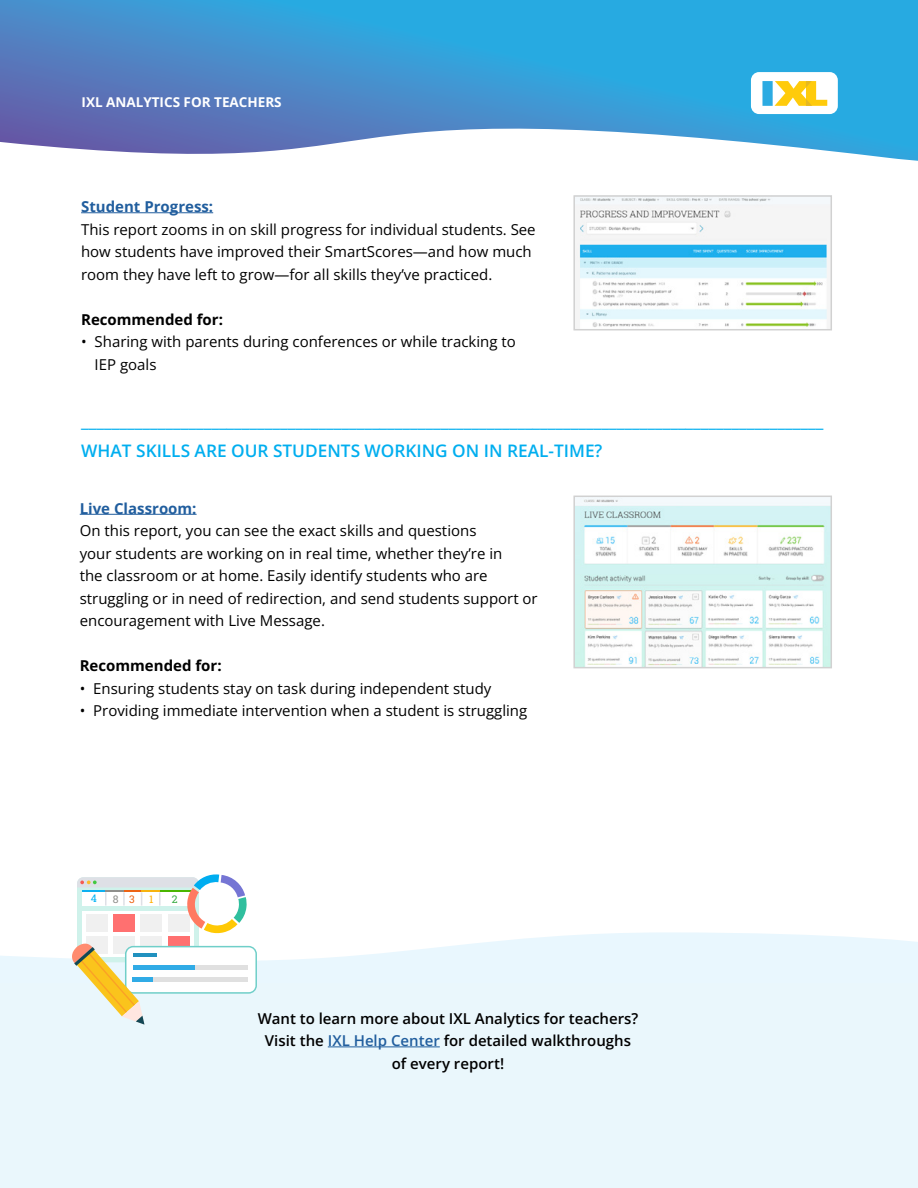
<style>
.page{position:relative;width:918px;height:1188px;background:#fff}
.page>*{position:absolute;margin:0;border:0;box-sizing:border-box;transform-origin:0 0}
.t1{font:600 18px "Open Sans";color:#00aeef}
.t2{font:600 17.25px "Open Sans";color:#00aeef}
.t3{font:15px/22.5px "Open Sans";color:#000}
.t4{font:600 15px/22.5px "Open Sans";color:#000;text-align:center}
.t5{font:700 15px "Open Sans";color:#215e9e}
.t6{font:700 15px "Open Sans";color:#000}
.t7{font:700 13.5px "Open Sans";color:#fff}
.t8{font:10.5px "Roboto Slab";color:#8f8f8c}
.t9{font:10.5px "Roboto Slab";color:#00b3f5}
.t10{font:10.5px "Roboto Slab";color:#ffb000}
.t11{font:10.5px "Roboto Slab";color:#36ab42}
.s1{color:#ed6314}
.s2{color:#215e9e}
</style>
<div class="page">
<svg style="left:0;top:0;width:918px;height:161px;background:#53a1d6"></svg>
<div style="left:751px;top:72px;width:87px;height:42px;background:#fff;border-radius:8px"></div>
<div style="left:762px;top:81px;width:11px;height:25px;background:#2cabe2"></div>
<svg style="left:775px;top:81px;width:52px;height:25px"></svg>
<hr style="left:80px;top:514px;width:117px;height:1px;background:#215e9e">
<img style="left:576px;top:499px;width:253px;height:166px">
<div style="left:573px;top:496px;width:259px;height:172px;border:2px solid #d1d1d1"></div>
<hr style="left:81px;top:213px;width:132px;height:1px;background:#215e9e">
<img style="left:576px;top:198px;width:253px;height:129px">
<div style="left:573px;top:195px;width:259px;height:135px;border:2px solid #d1d1d1"></div>
<svg style="left:0;top:932px;width:918px;height:51px;fill:#e9f7fe"></svg>
<div style="left:0;top:983px;width:918px;height:204px;background:#eaf7fc"></div>
<hr style="left:328px;top:1047px;width:112px;height:1px;background:#215e9e">
<svg style="left:70px;top:874px;width:187px;height:151px"></svg>
<p class="t7" style="left:82px;top:93px;width:202px">IXL ANALYTICS FOR TEACHERS</p>
<p class="t5" style="left:81px;top:196px;width:134px">Student Progress:</p>
<p class="t3" style="left:81px;top:217px;width:456px">This report zooms in on skill progress for individual students. See how students have improved their SmartScores—and how much room they have left to grow—for all skills they’ve practiced.</p>
<p class="t6" style="left:81px;top:309px;width:143px">Recommended for:</p>
<p class="t3" style="left:95px;top:330px;width:423px;text-indent:-14px">• Sharing with parents during conferences or while tracking to<br>IEP goals</p>
<p class="t1" style="left:81px;top:409px;width:744px">_________________________________________________________________________________________________</p>
<p class="t2" style="left:81px;top:439px;width:523px">WHAT SKILLS ARE OUR STUDENTS WORKING ON IN REAL-TIME?</p>
<p class="t5" style="left:80px;top:498px;width:118px">Live Classroom:</p>
<p class="t3" style="left:80px;top:519px;width:460px">On this report, you can see the exact skills and questions<br>your students are working on in real time, whether they’re in<br>the classroom or at home. Easily identify students who are struggling or in need of redirection, and send students support or encouragement with Live Message.</p>
<p class="t6" style="left:80px;top:655px;width:143px">Recommended for:</p>
<p class="t3" style="left:80px;top:676px;width:413px">• Ensuring students stay on task during independent study</p>
<p class="t3" style="left:80px;top:699px;width:449px">• Providing immediate intervention when a student is struggling</p>
<p class="t9" style="left:91px;top:891px;width:8px">4</p>
<p class="t8" style="left:113px;top:892px;width:24px">8 <span class="s1">3</span></p>
<p class="t10" style="left:149px;top:892px;width:6px">1</p>
<p class="t11" style="left:172px;top:892px;width:7px">2</p>
<p class="t4" style="left:258px;top:1007px;width:382px">Want to learn more about IXL Analytics for teachers?<br>Visit the <span class="s2">IXL Help Center</span> for detailed walkthroughs of every report!</p>
</div>
